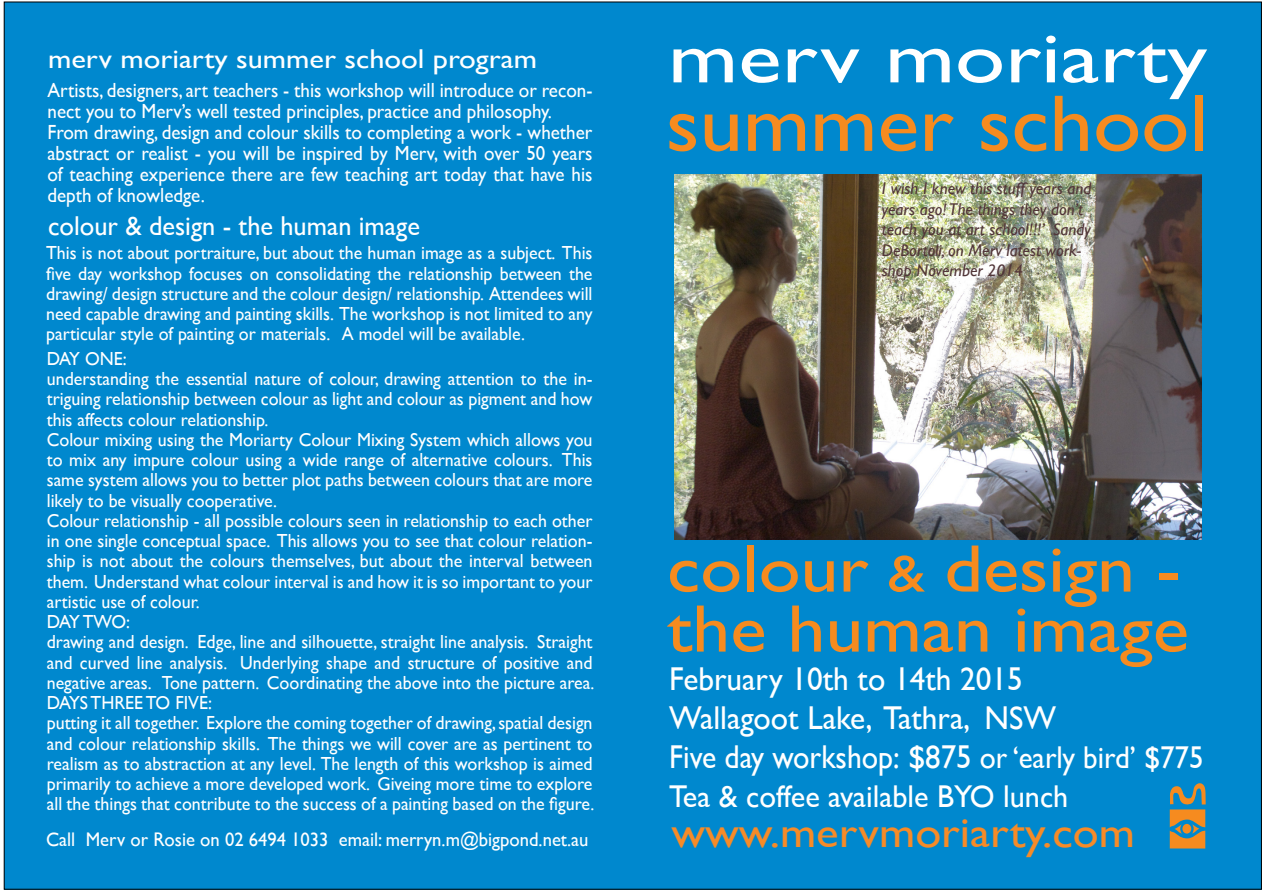
<style>
.page{position:relative;width:1263px;height:893px;background:#fff}
.page>*{position:absolute;margin:0;border:0;box-sizing:border-box;transform-origin:0 0}
.t1{font:80.7px "Gill Sans";color:#f68b1f;scale:1.08 1}
.t2{font:73.35px "Gill Sans";color:#fff;scale:1.24 1}
.t3{font:67.5px/60px "Gill Sans";color:#f68b1f;scale:1.12 1}
.t4{font:43.35px "Gill Sans";color:#f68b28;scale:1.08 1}
.t5{font:33px/39px "Gill Sans";color:#fff;scale:.95 1}
.t6{font:31.5px "Gill Sans";color:#fff;scale:.96 1}
.t7{font:27.3px "Gill Sans";color:#fff;scale:1.11 1}
.t8{font:27.3px "Gill Sans";color:#fff}
.t9{font:20.4px/21px "Gill Sans";color:#fff;scale:.93 1}
.t10{font:19.65px "Gill Sans";color:#fff;scale:.95 1}
.t11{font:18.9px/20.2px "Gill Sans";color:#fff;scale:.95 1}
.t12{font:italic 16.95px/20.4px "Gill Sans";color:#513538}
.s1{font-size:54px}
.s2{font-size:31.5px}
</style>
<div class="page">
<div style="left:4px;top:2px;width:1257px;height:887px;background:#0088ce"></div>
<svg style="left:1170px;top:783px;width:36px;height:65px"></svg>
<div style="left:1182px;top:824px;width:9px;height:10px;background:#f68b1f;border-radius:50%"></div>
<img style="left:674px;top:174px;width:527px;height:365px">
<h3 class="t7" style="left:48px;top:42px;width:442px">merv moriarty summer school program</h3>
<p class="t9" style="left:47px;top:80px;width:588px">Artists, designers, art teachers - this workshop will introduce or recon&shy;nect you to Merv’s well tested principles, practice and philosophy.<br>From drawing, design and colour skills to completing a work - whether abstract or realist - you will be inspired by Merv, with over 50 years of teaching experience there are few teaching art today that have his depth of knowledge.</p>
<p class="t11" style="left:46px;top:243px;width:577px;text-align:justify">This is not about portraiture, but about the human image as a subject. This five day workshop focuses on consolidating the relationship between the drawing/ design structure and the colour design/ relationship. Attendees will need capable drawing and painting skills. The workshop is not limited to any particular style of painting or materials. A model will be available.</p>
<h3 class="t8" style="left:48px;top:210px;width:373px">colour &amp; design - the human image</h3>
<p class="t11" style="left:47px;top:348px;width:578px">DAY ONE:<br>understanding the essential nature of colour, drawing attention to the in&shy;triguing relationship between colour as light and colour as pigment and how this affects colour relationship.<br>Colour mixing using the Moriarty Colour Mixing System which allows you to mix any impure colour using a wide range of alternative colours. This same system allows you to better plot paths between colours that are more likely to be visually cooperative.<br>Colour relationship - all possible colours seen in relationship to each other in one single conceptual space. This allows you to see that colour relation&shy;ship is not about the colours themselves, but about the interval between them. Understand what colour interval is and how it is so important to your artistic use of colour.<br>DAY TWO:<br>drawing and design. Edge, line and silhouette, straight line analysis. Straight and curved line analysis. Underlying shape and structure of positive and negative areas. Tone pattern. Coordinating the above into the picture area.<br>DAYS THREE TO FIVE:<br>putting it all together. Explore the coming together of drawing, spatial design and colour relationship skills. The things we will cover are as pertinent to realism as to abstraction at any level. The length of this workshop is aimed primarily to achieve a more developed work. Giveing more time to explore all the things that contribute to the success of a painting based on the figure.</p>
<p class="t10" style="left:46px;top:828px;width:572px">Call Merv or Rosie on 02 6494 1033 email: merryn.m@bigpond.net.au</p>
<h2 class="t2" style="left:668px;top:14px;width:436px">merv moriarty</h2>
<h1 class="t1" style="left:666px;top:76px;width:504px">summer school</h1>
<p class="t12" style="left:882px;top:178px;width:211px">I wish I knew this stuff years and years ago! The things they don’t teach you at art school!!!’ Sandy<br>DeBortoli, on Merv latest work&shy;shop November 2014</p>
<h3 class="t3" style="left:667px;top:538px;width:467px">colour <span class="s1">&amp;</span> design - the human image</h3>
<h3 class="t5" style="left:669px;top:659px;width:564px">February 10th to 14th 2015<br>Wallagoot Lake, Tathra, NSW<br>Five day workshop: $875 <span class="s2">or ‘early bird’ $775</span></h3>
<h3 class="t6" style="left:669px;top:778px;width:417px">Tea &amp; coffee available BYO lunch</h3>
<h3 class="t4" style="left:671px;top:807px;width:431px">www.mervmoriarty.com</h3>
</div>
